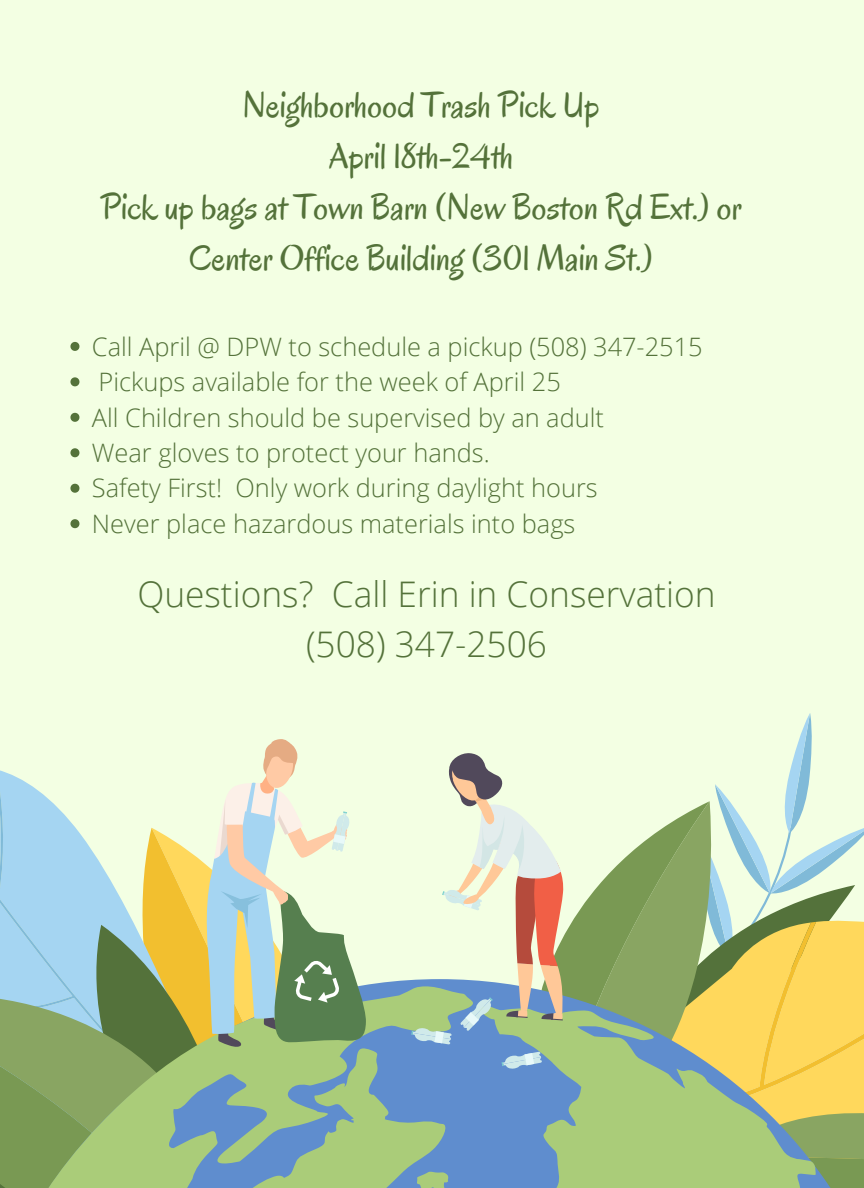
<style>
.page{position:relative;width:864px;height:1188px;background:#f3ffe3}
.page>*{position:absolute;margin:0;border:0;box-sizing:border-box;transform-origin:0 0}
.t1{font:36.45px "Oregano";color:#54723a}
.t2{font:300 35.25px/49.2px "Open Sans";color:#54723a;text-align:center}
.t3{font:300 25.35px "Open Sans";color:#54723a}
</style>
<div class="page">
<svg style="left:0;top:713px;width:864px;height:475px"></svg>
<svg style="left:70px;top:342px;width:9px;height:9px"></svg>
<svg style="left:70px;top:377px;width:9px;height:9px"></svg>
<svg style="left:70px;top:413px;width:9px;height:9px"></svg>
<svg style="left:70px;top:448px;width:9px;height:9px"></svg>
<svg style="left:70px;top:484px;width:9px;height:9px"></svg>
<svg style="left:70px;top:519px;width:9px;height:9px"></svg>
<p class="t1" style="left:242px;top:82px;width:359px">Neighborhood Trash Pick Up</p>
<p class="t1" style="left:329px;top:133px;width:186px">April 18th-24th</p>
<p class="t1" style="left:100px;top:184px;width:643px">Pick up bags at Town Barn (New Boston Rd Ext.) or</p>
<p class="t1" style="left:189px;top:235px;width:466px">Center Office Building (301 Main St.)</p>
<p class="t3" style="left:92px;top:329px;width:612px">Call April @ DPW to schedule a pickup (508) 347-2515</p>
<p class="t3" style="left:99px;top:364px;width:464px">Pickups available for the week of April 25</p>
<p class="t3" style="left:92px;top:400px;width:514px">All Children should be supervised by an adult</p>
<p class="t3" style="left:92px;top:435px;width:399px">Wear gloves to protect your hands.</p>
<p class="t3" style="left:92px;top:470px;width:507px">Safety First! Only work during daylight hours</p>
<p class="t3" style="left:92px;top:506px;width:485px">Never place hazardous materials into bags</p>
<p class="t2" style="left:137px;top:569px;width:580px">Questions? Call Erin in Conservation (508) 347-2506</p>
</div>
